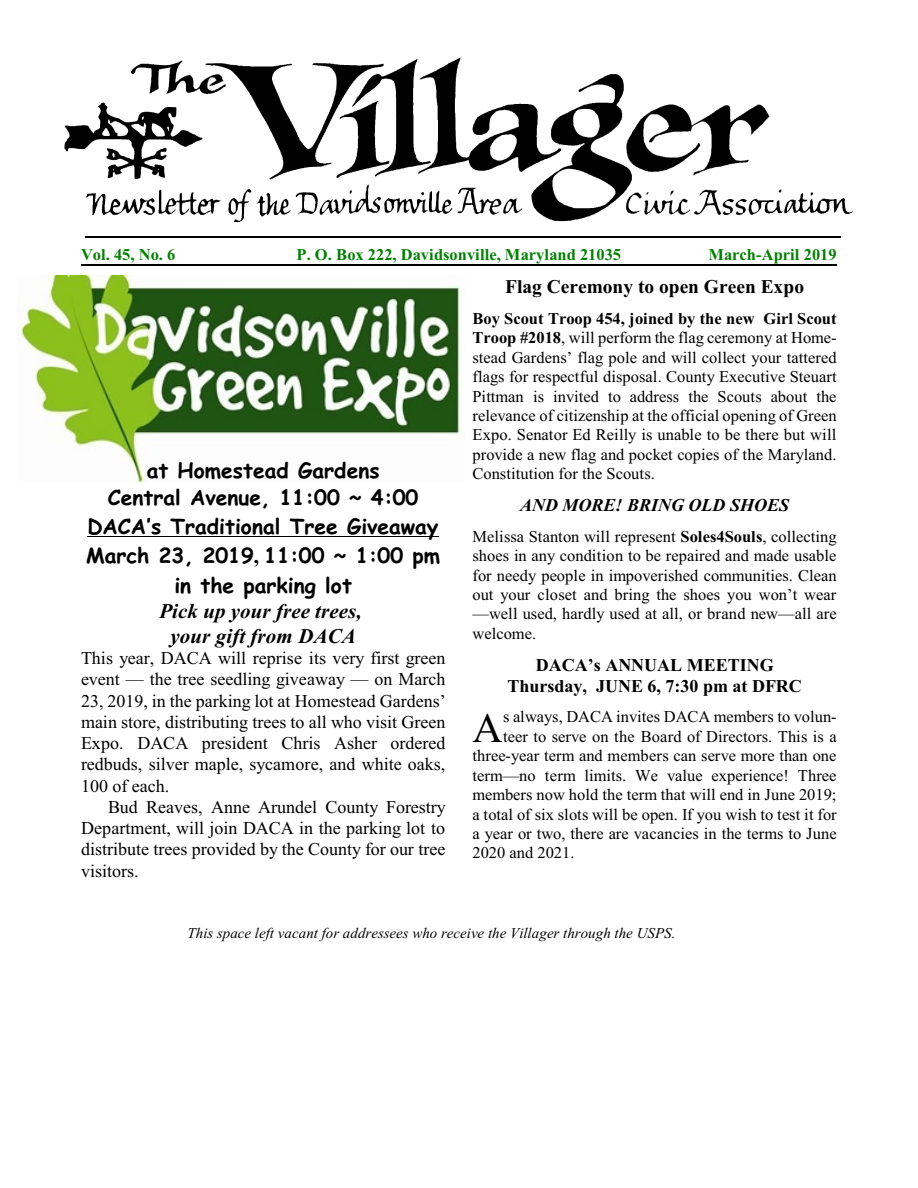
<style>
.page{position:relative;width:918px;height:1188px;background:#fff}
.page>*{position:absolute;margin:0;border:0;box-sizing:border-box;transform-origin:0 0}
.t1{font:42px "Times New Roman";color:#000}
.t2{font:700 21px/29.4px "Comic Sans MS";color:#000;text-align:center}
.t3{font:italic 700 21px/24.3px "Times New Roman";color:#000;text-align:center}
.t4{font:700 19.5px "Times New Roman";color:#000}
.t5{font:18px "Times New Roman";color:#000}
.t6{font:700 18px/21.3px "Times New Roman";color:#000;text-align:center}
.t7{font:italic 700 18px "Times New Roman";color:#000}
.t8{font:16.5px/19.5px "Times New Roman";color:#000;text-align:justify}
.t9{font:700 16.5px "Times New Roman";color:#008000}
.t10{font:italic 15px "Times New Roman";color:#000}
.s1{font-family:"Times New Roman"}
.s2{font-weight:700}
</style>
<div class="page">
<img style="left:17px;top:275px;width:445px;height:207px">
<hr style="left:87px;top:536px;width:352px;height:1px;background:#000">
<hr style="left:85px;top:236px;width:755px;height:2px;background:#000">
<hr style="left:81px;top:264px;width:756px;height:2px;background:#000">
<img style="left:86px;top:57px;width:766px;height:164px">
<img style="left:65px;top:103px;width:138px;height:76px">
<p class="t9" style="left:81px;top:249px;width:96px">Vol. 45, No. 6</p>
<p class="t9" style="left:296px;top:249px;width:326px">P. O. Box 222, Davidsonville, Maryland 21035</p>
<p class="t9" style="left:708px;top:249px;width:130px">March-April 2019</p>
<p class="t2" style="left:108px;top:460px;width:312px;line-height:26.2px">at Homestead Gardens<br>Central Avenue, 11:00 ~ 4:00</p>
<p class="t2" style="left:86px;top:514px;width:355px">DACA’s Traditional Tree Giveaway<br>March 23, 2019<span class="s1">,</span> 11:00 ~ 1:00 pm in the parking lot</p>
<p class="t3" style="left:159px;top:601px;width:204px">Pick up your free trees, your gift from DACA</p>
<p class="t5" style="left:81px;top:652px;width:366px">This year, DACA will reprise its very first green</p>
<p class="t5" style="left:81px;top:673px;width:366px">event — the tree seedling giveaway — on March</p>
<p class="t5" style="left:81px;top:694px;width:366px">23, 2019, in the parking lot at Homestead Gardens’</p>
<p class="t5" style="left:81px;top:715px;width:366px">main store, distributing trees to all who visit Green</p>
<p class="t5" style="left:81px;top:737px;width:366px">Expo. DACA president Chris Asher ordered</p>
<p class="t5" style="left:81px;top:758px;width:366px">redbuds, silver maple, sycamore, and white oaks,</p>
<p class="t5" style="left:81px;top:779px;width:90px">100 of each.</p>
<p class="t5" style="left:108px;top:800px;width:339px">Bud Reaves, Anne Arundel County Forestry</p>
<p class="t5" style="left:81px;top:822px;width:366px">Department, will join DACA in the parking lot to</p>
<p class="t5" style="left:81px;top:843px;width:366px">distribute trees provided by the County for our tree</p>
<p class="t5" style="left:81px;top:864px;width:59px">visitors.</p>
<p class="t4" style="left:505px;top:280px;width:300px">Flag Ceremony to open Green Expo</p>
<p class="t8" style="left:472px;top:310px;width:366px"><span class="s2">Boy Scout Troop 454, joined by the new Girl Scout Troop #2018</span>, will perform the flag ceremony at Home&shy;stead Gardens’ flag pole and will collect your tattered flags for respectful disposal. County Executive Steuart Pittman is invited to address the Scouts about the relevance of citizenship at the official opening of Green Expo. Senator Ed Reilly is unable to be there but will provide a new flag and pocket copies of the Maryland.<br>Constitution for the Scouts.</p>
<p class="t7" style="left:520px;top:499px;width:271px">AND MORE! BRING OLD SHOES</p>
<p class="t8" style="left:472px;top:528px;width:366px">Melissa Stanton will represent <span class="s2">Soles4Souls</span>, collecting shoes in any condition to be repaired and made usable for needy people in impoverished communities. Clean out your closet and bring the shoes you won’t wear —well used, hardly used at all, or brand new—all are welcome.</p>
<p class="t6" style="left:508px;top:656px;width:296px">DACA’s ANNUAL MEETING<br>Thursday, JUNE 6, 7:30 pm at DFRC</p>
<p class="t1" style="left:472px;top:713px;width:32px">A</p>
<p class="t8" style="left:503px;top:709px;width:335px">s always, DACA invites DACA members to volun-</p>
<p class="t8" style="left:503px;top:728px;width:335px">teer to serve on the Board of Directors. This is a</p>
<p class="t8" style="left:472px;top:748px;width:365px">three-year term and members can serve more than one</p>
<p class="t8" style="left:472px;top:767px;width:366px">term—no term limits. We value experience! Three</p>
<p class="t8" style="left:472px;top:786px;width:366px">members now hold the term that will end in June 2019;</p>
<p class="t8" style="left:472px;top:806px;width:366px">a total of six slots will be open. If you wish to test it for</p>
<p class="t8" style="left:472px;top:825px;width:366px">a year or two, there are vacancies in the terms to June</p>
<p class="t8" style="left:472px;top:845px;width:104px">2020 and 2021.</p>
<p class="t10" style="left:188px;top:928px;width:490px">This space left vacant for addressees who receive the Villager through the USPS.</p>
</div>
